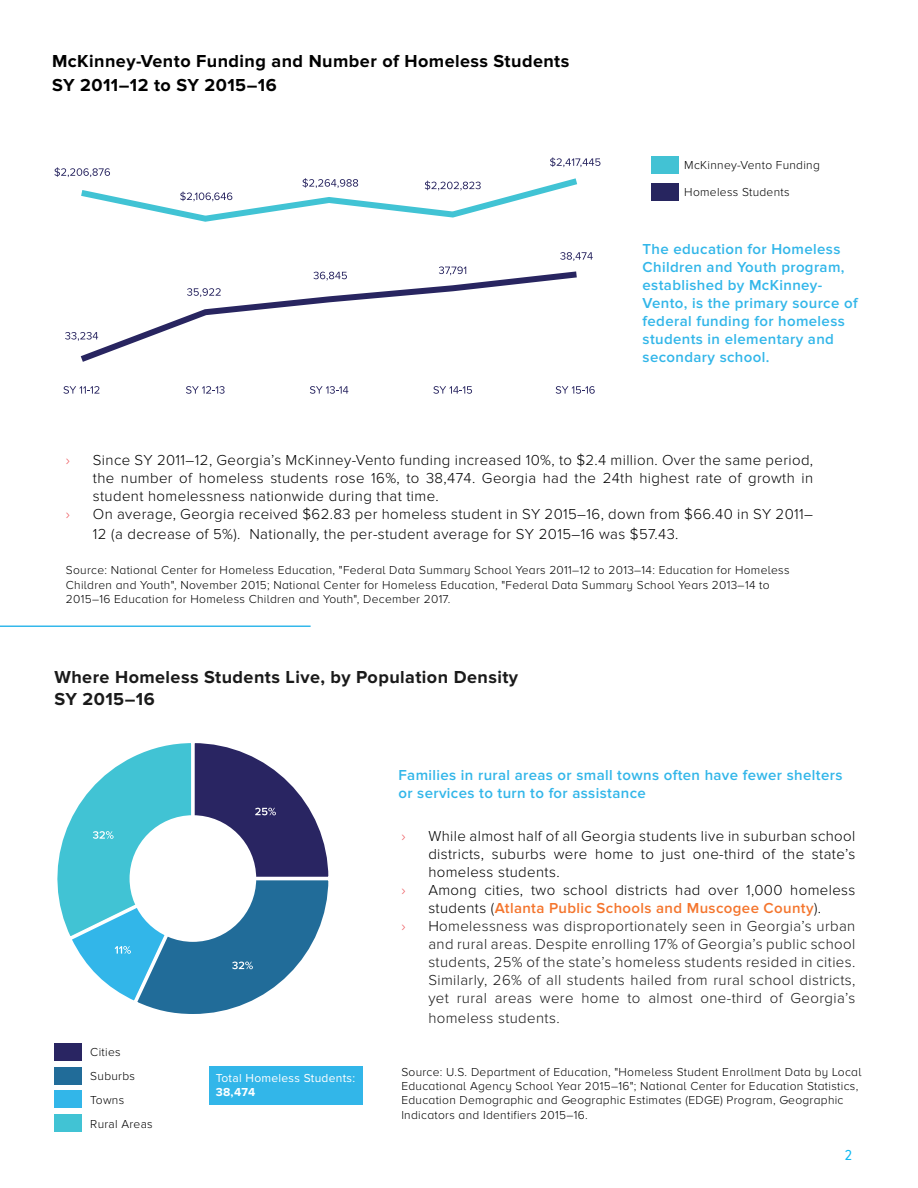
<style>
.page{position:relative;width:918px;height:1188px;background:#fff}
.page>*{position:absolute;margin:0;border:0;box-sizing:border-box;transform-origin:0 0}
.t1{font:700 18px/24px "Proxima Nova";letter-spacing:.025em;color:#000}
.t2{font:700 18px/21.6px "Proxima Nova";letter-spacing:.025em;color:#1a1a1a}
.t3{font:300 15px/18px "Proxima Nova";letter-spacing:.025em;color:#000;text-align:justify}
.t4{font:300 15px/18px "Proxima Nova";letter-spacing:.025em;color:#1a1a1a;text-align:justify}
.t5{font:600 15px/18px "Proxima Nova";letter-spacing:.025em;color:#32b6e9}
.t6{font:300 15px "Proxima Nova";color:#ed575d}
.t7{font:15px "Proxima Nova A Cond";color:#0db8f2}
.t8{font:300 12px/14.4px "Proxima Nova A";letter-spacing:.025em;color:#000}
.t9{font:300 12px "Proxima Nova";letter-spacing:.025em;color:#000}
.t10{font:12px "Proxima Nova";letter-spacing:.025em;color:#fff}
.t11{font:700 12px "Proxima Nova";color:#fff}
.s1{font-weight:600;color:#f4752d}
.s2{color:#000}
</style>
<div class="page">
<hr style="left:0;top:626px;width:311px;height:1px;background:#34b8eb">
<div style="left:651px;top:157px;width:28px;height:17px;background:#42c2d4"></div>
<div style="left:651px;top:184px;width:28px;height:17px;background:#27255f"></div>
<svg style="left:80px;top:268px;width:497px;height:94px"></svg>
<svg style="left:63px;top:386px;width:36px;height:8px"></svg>
<svg style="left:186px;top:386px;width:39px;height:8px"></svg>
<svg style="left:310px;top:386px;width:38px;height:8px"></svg>
<svg style="left:433px;top:386px;width:39px;height:8px"></svg>
<svg style="left:556px;top:386px;width:39px;height:8px"></svg>
<svg style="left:54px;top:157px;width:546px;height:65px"></svg>
<svg style="left:187px;top:288px;width:34px;height:9px"></svg>
<svg style="left:313px;top:272px;width:34px;height:9px"></svg>
<svg style="left:439px;top:266px;width:27px;height:9px"></svg>
<svg style="left:560px;top:252px;width:33px;height:9px"></svg>
<svg style="left:65px;top:332px;width:33px;height:9px"></svg>
<div style="left:54px;top:1043px;width:27px;height:17px;background:#292562"></div>
<div style="left:54px;top:1067px;width:27px;height:17px;background:#216c99"></div>
<div style="left:54px;top:1091px;width:27px;height:17px;background:#32b6e9"></div>
<div style="left:54px;top:1115px;width:27px;height:17px;background:#41c3d4"></div>
<svg style="left:57px;top:743px;width:272px;height:271px"></svg>
<div style="left:210px;top:1066px;width:153px;height:39px;background:#32b6e9"></div>
<p class="t1" style="left:52px;top:50px;width:519px">McKinney-Vento Funding and Number of Homeless Students<br>SY 2011–12 to SY 2015–16</p>
<p class="t9" style="left:684px;top:158px;width:137px">McKinney-Vento Funding</p>
<p class="t9" style="left:684px;top:185px;width:107px">Homeless Students</p>
<p class="t5" style="left:643px;top:241px;width:217px">The education for Homeless<br>Children and Youth program, established by McKinney-<br>Vento, is the primary source of federal funding for homeless students in elementary and secondary school.</p>
<p class="t6" style="left:66px;top:452px;width:6px">›</p>
<p class="t3" style="left:93px;top:452px;width:722px">Since SY 2011–12, Georgia’s McKinney-Vento funding increased 10%, to $2.4 million. Over the same period, the number of homeless students rose 16%, to 38,474. Georgia had the 24th highest rate of growth in student homelessness nationwide during that time.</p>
<p class="t6" style="left:66px;top:506px;width:6px">›</p>
<p class="t3" style="left:93px;top:505px;width:722px;line-height:19.8px">On average, Georgia received $62.83 per homeless student in SY 2015–16, down from $66.40 in SY 2011–<br>12 (a decrease of 5%). Nationally, the per-student average for SY 2015–16 was $57.43.</p>
<p class="t8" style="left:66px;top:563px;width:725px">Source: National Center for Homeless Education, "Federal Data Summary School Years 2011–12 to 2013–14: Education for Homeless<br>Children and Youth", November 2015; National Center for Homeless Education, "Federal Data Summary School Years 2013–14 to<br>2015–16 Education for Homeless Children and Youth", December 2017.</p>
<p class="t2" style="left:54px;top:667px;width:465px">Where Homeless Students Live, by Population Density<br>SY 2015–16</p>
<p class="t5" style="left:399px;top:766px;width:445px">Families in rural areas or small towns often have fewer shelters or services to turn to for assistance</p>
<p class="t9" style="left:90px;top:1045px;width:32px">Cities</p>
<p class="t9" style="left:90px;top:1069px;width:46px">Suburbs</p>
<p class="t9" style="left:90px;top:1093px;width:35px">Towns</p>
<p class="t9" style="left:90px;top:1117px;width:64px">Rural Areas</p>
<p class="t10" style="left:216px;top:1071px;width:141px">Total Homeless Students:</p>
<p class="t11" style="left:216px;top:1085px;width:41px">38,474</p>
<p class="t6" style="left:401px;top:828px;width:6px">›</p>
<p class="t3" style="left:428px;top:828px;width:429px">While almost half of all Georgia students live in suburban school districts, suburbs were home to just one-third of the state’s homeless students.</p>
<p class="t6" style="left:401px;top:882px;width:6px">›</p>
<p class="t3" style="left:428px;top:882px;width:429px">Among cities, two school districts had over 1,000 homeless students (<span class="s1">Atlanta Public Schools and Muscogee County</span>).</p>
<p class="t6" style="left:401px;top:918px;width:6px">›</p>
<p class="t4" style="left:428px;top:918px;width:429px"><span class="s2">H</span>omelessness was disproportionately seen in Georgia’s urban and rural areas. Despite enrolling 17% of Georgia’s public school students, 25% of the state’s homeless students resided in cities.<br>Similarly, 26% of all students hailed from rural school districts, yet rural areas were home to almost one-third of Georgia’s</p>
<p class="t4" style="left:428px;top:1009px;width:133px">homeless students.</p>
<p class="t8" style="left:401px;top:1064px;width:462px">Source: U.S. Department of Education, "Homeless Student Enrollment Data by Local Educational Agency School Year 2015–16"; National Center for Education Statistics, Education Demographic and Geographic Estimates (EDGE) Program, Geographic Indicators and Identifiers 2015–16.</p>
<p class="t7" style="left:845px;top:1147px;width:9px">2</p>
</div>
